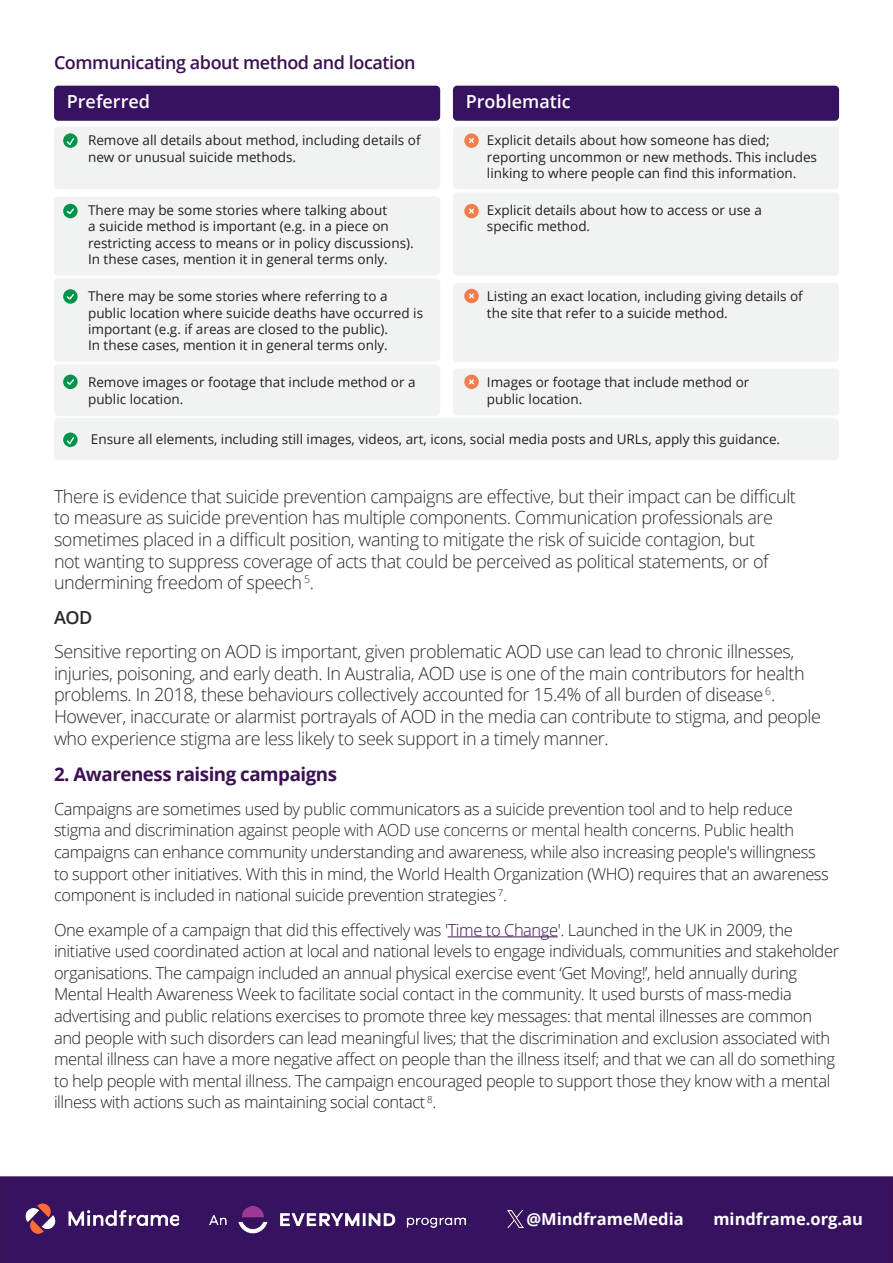
<style>
.page{position:relative;width:893px;height:1263px;background:#fff}
.page>*{position:absolute;margin:0;border:0;box-sizing:border-box;transform-origin:0 0}
.Table_body{font:700 18.75px "Open Sans";letter-spacing:-.025em;color:#3c1053}
.Table_body-2{font:300 18px/21.6px "Open Sans";letter-spacing:-.025em;color:#2c2a29}
.Table_body-3{font:600 18px "Open Sans";letter-spacing:-.025em;color:#3c1053}
.GC__Heading_Level_2{font:600 18px "Open Sans";color:#fff}
.Table_body-4{font:600 18px "Open Sans";color:#2c2a29}
.Table_body-5{font:300 16.5px/21.6px "Open Sans";letter-spacing:-.025em;color:#231f20}
.t1{font:700 16.5px "Open Sans";color:#fff}
.t2{font:13.5px/16.2px "Open Sans";color:#231f20}
.s1{color:#2c2a29}
.s2{color:#3c1053}
</style>
<div class="page">
<hr style="left:448px;top:936px;width:110px;height:1px;background:#3c1053">
<div style="left:54px;top:86px;width:386px;height:35px;background:#371260;border-radius:4px"></div>
<div style="left:54px;top:127px;width:386px;height:63px;background:#f1f3f2;border-radius:4px"></div>
<div style="left:54px;top:196px;width:386px;height:80px;background:#f1f3f2;border-radius:4px"></div>
<div style="left:54px;top:278px;width:386px;height:84px;background:#f1f3f2;border-radius:4px"></div>
<div style="left:54px;top:364px;width:386px;height:52px;background:#f1f3f2;border-radius:4px"></div>
<div style="left:453px;top:86px;width:386px;height:35px;background:#371260;border-radius:4px"></div>
<div style="left:453px;top:127px;width:386px;height:63px;background:#f1f3f2;border-radius:4px"></div>
<div style="left:453px;top:192px;width:386px;height:84px;background:#f1f3f2;border-radius:4px"></div>
<div style="left:453px;top:282px;width:386px;height:80px;background:#f1f3f2;border-radius:4px"></div>
<div style="left:453px;top:369px;width:386px;height:46px;background:#f1f3f2;border-radius:4px"></div>
<div style="left:464px;top:133px;width:15px;height:15px;background:#f47d4d;border-radius:50%"></div>
<svg style="left:469px;top:138px;width:5px;height:5px"></svg>
<div style="left:464px;top:204px;width:15px;height:14px;background:#f47d4d;border-radius:50%"></div>
<svg style="left:469px;top:208px;width:5px;height:6px"></svg>
<div style="left:464px;top:289px;width:15px;height:14px;background:#f47d4d;border-radius:50%"></div>
<svg style="left:469px;top:293px;width:5px;height:6px"></svg>
<div style="left:464px;top:375px;width:15px;height:14px;background:#f47d4d;border-radius:50%"></div>
<svg style="left:469px;top:379px;width:5px;height:6px"></svg>
<svg style="left:63px;top:133px;width:15px;height:15px"></svg>
<svg style="left:65px;top:137px;width:10px;height:10px"></svg>
<svg style="left:63px;top:204px;width:15px;height:14px"></svg>
<svg style="left:65px;top:207px;width:10px;height:8px"></svg>
<svg style="left:63px;top:289px;width:15px;height:15px"></svg>
<svg style="left:65px;top:293px;width:10px;height:8px"></svg>
<svg style="left:63px;top:375px;width:15px;height:14px"></svg>
<svg style="left:65px;top:378px;width:10px;height:8px"></svg>
<div style="left:54px;top:418px;width:785px;height:42px;background:#f1f3f2;border-radius:4px"></div>
<svg style="left:63px;top:432px;width:15px;height:15px"></svg>
<svg style="left:65px;top:436px;width:10px;height:10px"></svg>
<div style="left:0;top:1176px;width:893px;height:87px;background:#371260"></div>
<img style="left:25px;top:1203px;width:153px;height:30px">
<div style="left:23px;top:1199px;width:157px;height:39px;border:1px solid #371260"></div>
<div style="left:713px;top:1208px;width:150px;height:25px;background:#371260"></div>
<img style="left:210px;top:1205px;width:256px;height:28px">
<div style="left:526px;top:1208px;width:163px;height:28px;background:#371260"></div>
<img style="left:508px;top:1211px;width:16px;height:16px">
<p class="Table_body-3" style="left:54px;top:50px;width:363px">Communicating about method and location</p>
<p class="GC__Heading_Level_2" style="left:67px;top:89px;width:85px">Preferred</p>
<p class="t2" style="left:88px;top:132px;width:334px">Remove all details about method, including details of new or unusual suicide methods.</p>
<p class="GC__Heading_Level_2" style="left:466px;top:89px;width:107px">Problematic</p>
<p class="t2" style="left:487px;top:132px;width:332px">Explicit details about how someone has died; reporting uncommon or new methods. This includes linking to where people can find this information.</p>
<p class="t2" style="left:487px;top:202px;width:276px">Explicit details about how to access or use a specific method.</p>
<p class="t2" style="left:88px;top:202px;width:327px">There may be some stories where talking about<br>a suicide method is important (e.g. in a piece on restricting access to means or in policy discussions).<br>In these cases, mention it in general terms only.</p>
<p class="t2" style="left:88px;top:288px;width:337px">There may be some stories where referring to a public location where suicide deaths have occurred is important (e.g. if areas are closed to the public).<br>In these cases, mention it in general terms only.</p>
<p class="t2" style="left:88px;top:374px;width:329px">Remove images or footage that include method or a public location.</p>
<p class="t2" style="left:487px;top:288px;width:317px">Listing an exact location, including giving details of the site that refer to a suicide method.</p>
<p class="t2" style="left:487px;top:374px;width:264px">Images or footage that include method or public location.</p>
<p class="t2" style="left:91px;top:430px;width:691px">Ensure all elements, including still images, videos, art, icons, social media posts and URLs, apply this guidance.</p>
<p class="Table_body-2" style="left:54px;top:485px;width:743px">There is evidence that suicide prevention campaigns are effective, but their impact can be difficult to measure as suicide prevention has multiple components. Communication professionals are sometimes placed in a difficult position, wanting to mitigate the risk of suicide contagion, but<br>not wanting to suppress coverage of acts that could be perceived as political statements, or of undermining freedom of speech <sup>5</sup>.</p>
<p class="Table_body-4" style="left:54px;top:605px;width:40px">AOD</p>
<p class="Table_body-2" style="left:54px;top:640px;width:768px">Sensitive reporting on AOD is important, given problematic AOD use can lead to chronic illnesses, injuries, poisoning, and early death. In Australia, AOD use is one of the main contributors for health problems. In 2018, these behaviours collectively accounted for 15.4% of all burden of disease <sup>6</sup>.<br>However, inaccurate or alarmist portrayals of AOD in the media can contribute to stigma, and people who experience stigma are less likely to seek support in a timely manner.</p>
<p class="Table_body" style="left:54px;top:760px;width:285px">2. Awareness raising campaigns</p>
<p class="Table_body-5" style="left:54px;top:798px;width:776px">Campaigns are sometimes used by public communicators as a suicide prevention tool and to help reduce stigma and discrimination agai<span class="s1">nst people with AOD use concerns or mental health concerns.</span> Public health campaigns can enhance community understanding and awareness, while also increasing people's willingness to support other initiatives. With this in mind, the World Health Organization (WHO) requires that an awareness component is included in national suicide prevention strategies <sup>7</sup>.</p>
<p class="Table_body-5" style="left:54px;top:918px;width:787px">One example of a campaign that did this effectively was '<span class="s2">Time to Change</span>'. Launched in the UK in 2009, the initiative used coordinated action at local and national levels to engage individuals, communities and stakeholder organisations. The campaign included an annual physical exercise event ‘Get Moving!’, held annually during Mental Health Awareness Week to facilitate social contact in the community. It used bursts of mass-media advertising and public relations exercises to promote three key messages: that mental illnesses are common and people with such disorders can lead meaningful lives; that the discrimination and exclusion associated with mental illness can have a more negative affect on people than the illness itself; and that we can all do something to help people with mental illness. The campaign encouraged people to support those they know with a mental illness with actions such as maintaining social contact <sup>8</sup>.</p>
<p class="t1" style="left:526px;top:1208px;width:159px">@MindframeMedia</p>
<p class="t1" style="left:713px;top:1208px;width:151px">mindframe.org.au</p>
</div>
